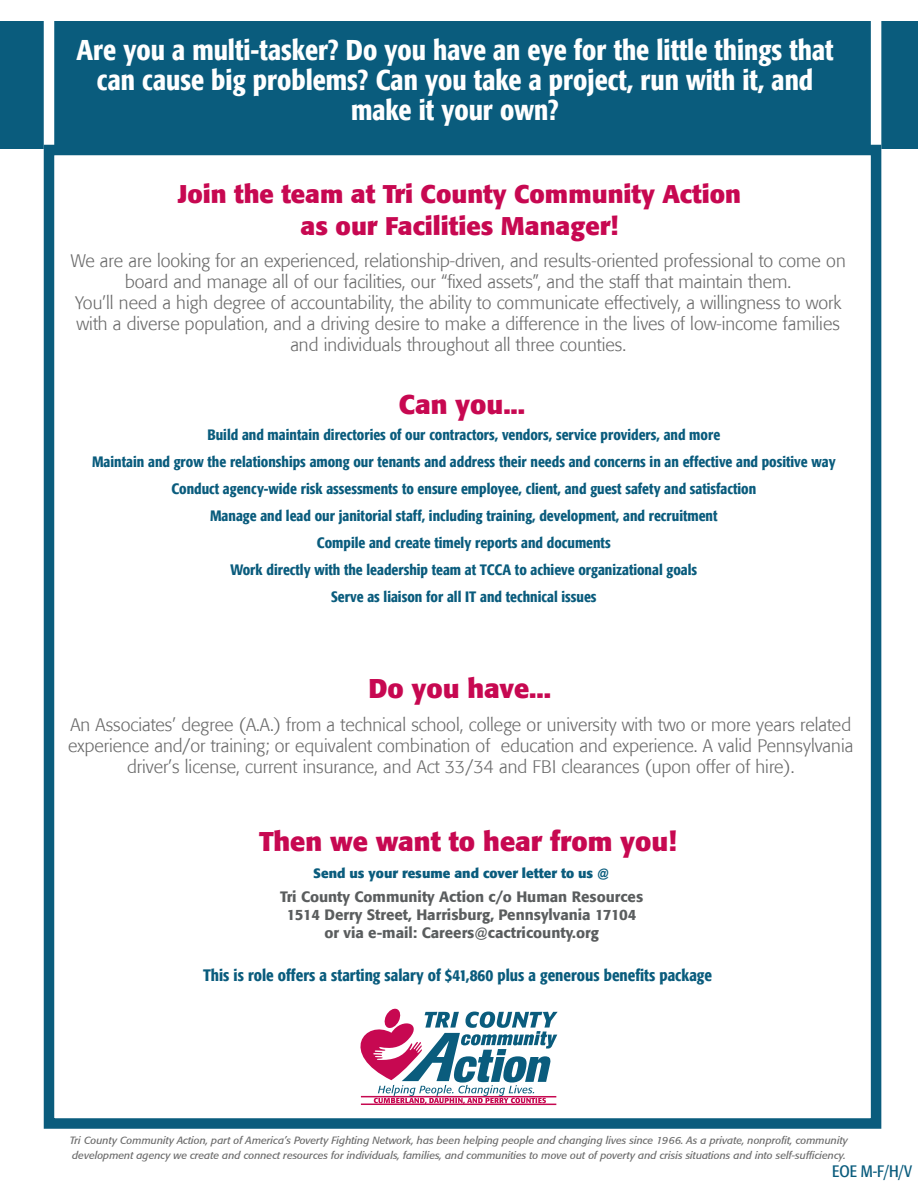
<style>
.page{position:relative;width:918px;height:1188px;background:#fff}
.page>*{position:absolute;margin:0;border:0;box-sizing:border-box;transform-origin:0 0}
.t1{font:500 condensed 28.5px/30px "Formata";color:#fff;text-align:center}
.t2{font:700 27px "Formata";color:#c70851}
.t3{font:700 25.5px/31.5px "Formata";color:#c70851;text-align:center}
.t4{font:300 18px/21px "Formata";color:#6b6b6b;text-align:center}
.t5{font:500 condensed 16.5px "Formata";color:#0a5c7d}
.t6{font:condensed 16.5px "Formata";color:#0a5c7d}
.t7{font:500 condensed 15px/27px "Formata";color:#0a5c7d;text-align:center}
.t8{font:500 15px/18px "Formata";color:#5a5d5e;text-align:center}
.t9{font:700 13.5px "Formata";color:#0a5c7d}
.t10{font:italic 10.5px/15px "Formata";color:#6b6b6b}
</style>
<div class="page">
<div style="left:0;top:21px;width:918px;height:127px;background:#0a5c7d"></div>
<div style="left:44px;top:145px;width:837px;height:984px;border:10px solid #0a5c7d"></div>
<svg style="left:360px;top:1008px;width:198px;height:96px"></svg>
<hr style="left:361px;top:1096px;width:195px;height:1px;background:#c60850">
<hr style="left:361px;top:1104px;width:195px;height:1px;background:#c60850">
<h1 class="t1" style="left:77px;top:35px;width:758px">Are you a multi-tasker? Do you have an eye for the little things that can cause big problems? Can you take a project, run with it, and make it your own?</h1>
<h3 class="t3" style="left:178px;top:178px;width:565px">Join the team at Tri County Community Action as our Facilities Manager!</h3>
<p class="t4" style="left:71px;top:250px;width:777px">We are are looking for an experienced, relationship-driven, and results-oriented professional to come on board and manage all of our facilities, our “fixed assets”, and the staff that maintain them.<br>You’ll need a high degree of accountability, the ability to communicate effectively, a willingness to work with a diverse population, and a driving desire to make a difference in the lives of low-income families and individuals throughout all three counties.</p>
<h2 class="t2" style="left:399px;top:387px;width:128px">Can you...</h2>
<p class="t7" style="left:92px;top:422px;width:745px">Build and maintain directories of our contractors, vendors, service providers, and more<br>Maintain and grow the relationships among our tenants and address their needs and concerns in an effective and positive way Conduct agency-wide risk assessments to ensure employee, client, and guest safety and satisfaction<br>Manage and lead our janitorial staff, including training, development, and recruitment<br>Compile and create timely reports and documents<br>Work directly with the leadership team at TCCA to achieve organizational goals<br>Serve as liaison for all IT and technical issues</p>
<h2 class="t2" style="left:368px;top:672px;width:184px">Do you have...</h2>
<p class="t4" style="left:68px;top:714px;width:787px">An Associates’ degree (A.A.) from a technical school, college or university with two or more years related experience and/or training; or equivalent combination of education and experience. A valid Pennsylvania driver’s license, current insurance, and Act 33/34 and FBI clearances (upon offer of hire).</p>
<h2 class="t2" style="left:259px;top:825px;width:419px">Then we want to hear from you!</h2>
<p class="t9" style="left:313px;top:865px;width:298px">Send us your resume and cover letter to us @</p>
<p class="t8" style="left:280px;top:888px;width:365px">Tri County Community Action c/o Human Resources<br>1514 Derry Street, Harrisburg, Pennsylvania 17104 or via e-mail: Careers@cactricounty.org</p>
<p class="t5" style="left:203px;top:966px;width:511px">This is role offers a starting salary of $41,860 plus a generous benefits package</p>
<p class="t10" style="left:70px;top:1133px;width:780px">Tri County Community Action, part of America’s Poverty Fighting Network, has been helping people and changing lives since 1966. As a private, nonprofit, community development agency we create and connect resources for individuals, families, and communities to move out of poverty and crisis situations and into self-sufficiency.</p>
<p class="t6" style="left:832px;top:1162px;width:81px">EOE M-F/H/V</p>
</div>
